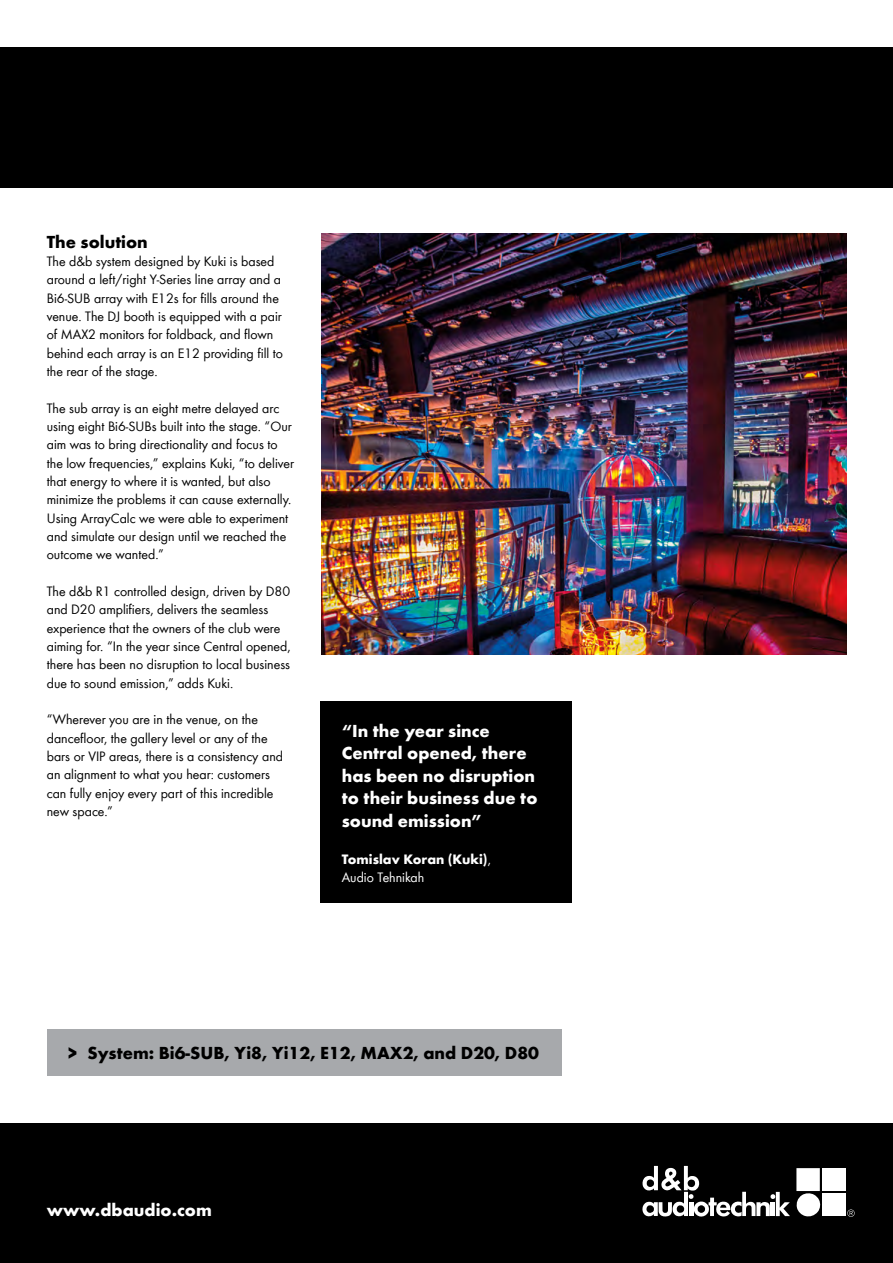
<style>
.page{position:relative;width:893px;height:1263px;background:#fff}
.page>*{position:absolute;margin:0;border:0;box-sizing:border-box;transform-origin:0 0}
.t1{font:700 18px/22.5px "dbaudio Futura";color:#fff}
.t2{font:700 18px "dbaudio Futura";color:#000}
.t3{font:14.1px/18.3px "dbaudio Futura";color:#000}
.t4{font:700 14.1px/18.3px "dbaudio Futura";color:#fff}
.s1{font-weight:400}
</style>
<div class="page">
<div style="left:0;top:1123px;width:893px;height:140px;background:#000"></div>
<div style="left:0;top:47px;width:893px;height:141px;background:#000"></div>
<div style="left:822px;top:1168px;width:23px;height:23px;background:#fff"></div>
<svg style="left:796px;top:1168px;width:25px;height:49px"></svg>
<div style="left:822px;top:1193px;width:23px;height:23px;background:#fff"></div>
<svg style="left:642px;top:1166px;width:148px;height:51px"></svg>
<svg style="left:847px;top:1209px;width:8px;height:8px"></svg>
<div style="left:47px;top:1029px;width:514px;height:47px;background:#a7a9ac"></div>
<img style="left:321px;top:234px;width:525px;height:421px">
<div style="left:320px;top:702px;width:252px;height:201px;background:#000"></div>
<p class="t2" style="left:47px;top:228px;width:103px">The solution</p>
<p class="t3" style="left:47px;top:252px;width:238px">The d&amp;b system designed by Kuki is based around a left/right Y-Series line array and a Bi6-SUB array with E12s for fills around the venue. The DJ booth is equipped with a pair of MAX2 monitors for foldback, and flown behind each array is an E12 providing fill to the rear of the stage.</p>
<p class="t3" style="left:47px;top:398px;width:249px">The sub array is an eight metre delayed arc using eight Bi6-SUBs built into the stage. “Our aim was to bring directionality and focus to the low frequencies,” explains Kuki, “to deliver that energy to where it is wanted, but also minimize the problems it can cause externally.<br>Using ArrayCalc we were able to experiment and simulate our design until we reached the outcome we wanted.”</p>
<p class="t3" style="left:47px;top:582px;width:245px">The d&amp;b R1 controlled design, driven by D80 and D20 amplifiers, delivers the seamless experience that the owners of the club were aiming for. “In the year since Central opened, there has been no disruption to local business due to sound emission,” adds Kuki.</p>
<p class="t3" style="left:47px;top:710px;width:238px">“Wherever you are in the venue, on the dancefloor, the gallery level or any of the bars or VIP areas, there is a consistency and an alignment to what you hear: customers can fully enjoy every part of this incredible new space.”</p>
<p class="t1" style="left:342px;top:718px;width:197px">“In the year since<br>Central opened, there has been no disruption to their business due to sound emission”</p>
<p class="t4" style="left:342px;top:848px;width:151px">Tomislav Koran (Kuki)<span class="s1">,<br>Audio Tehnikah</span></p>
<p class="t2" style="left:68px;top:1040px;width:472px">&gt; System: Bi6-SUB, Yi8, Yi12, E12, MAX2, and D20, D80</p>
<p class="t1" style="left:47px;top:1197px;width:167px">www.dbaudio.com</p>
</div>
